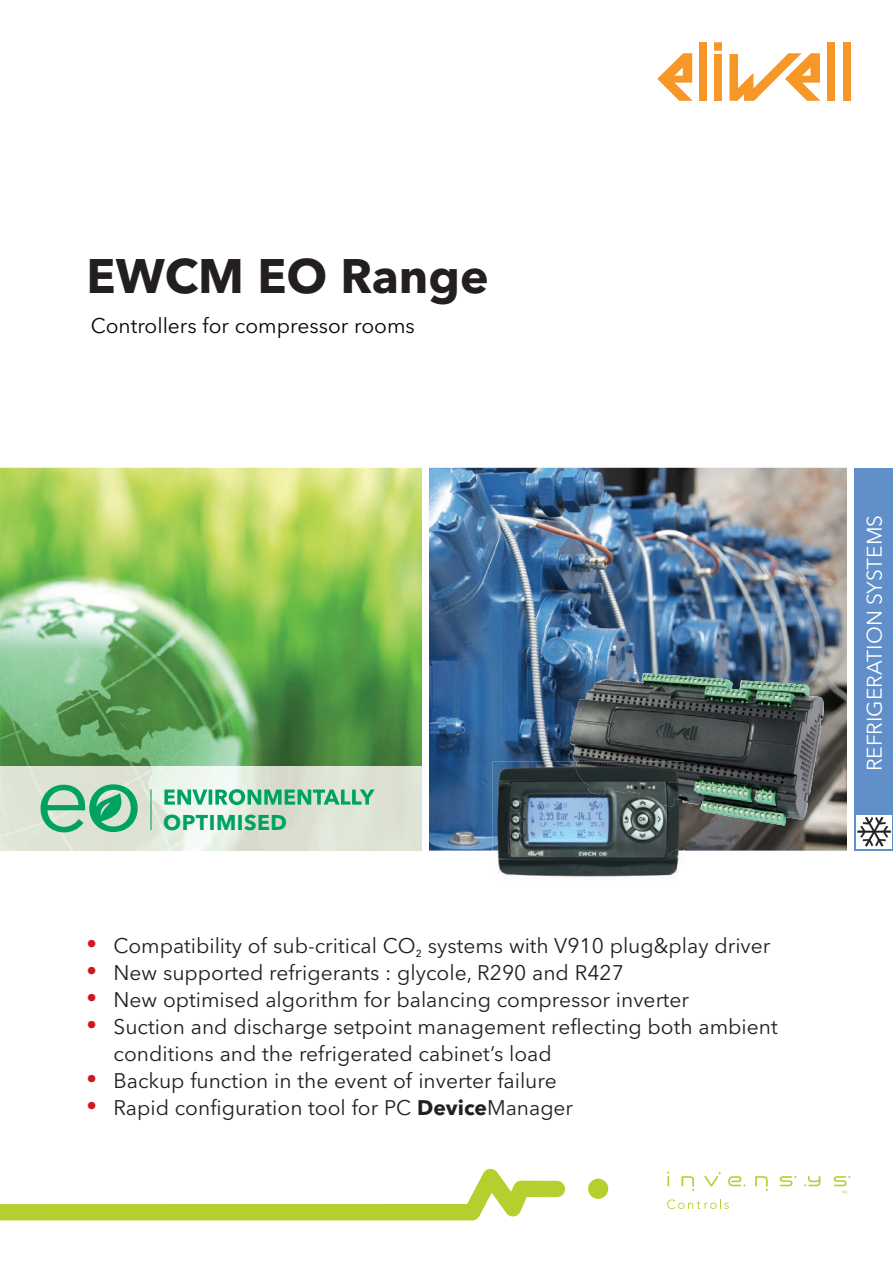
<style>
.page{position:relative;width:893px;height:1263px;background:#fff}
.page>*{position:absolute;margin:0;border:0;box-sizing:border-box;transform-origin:0 0}
.t1{font:700 48px "Avenir Next LT Pro";color:#231f20}
.t2{font:700 21.3px "Avenir Next LT Pro";letter-spacing:.025em;color:#00a261}
.t3{font:21px/27px "Avenir Next LT Pro";color:#231f20}
.t4{font:21px "Avenir Next LT Pro";color:#060604}
.t5{font:21px "Avenir Next LT Pro";color:#fff}
.s1{font-weight:700;color:#d2161e}
.s2{font-weight:700}
</style>
<div class="page">
<img style="left:587px;top:468px;width:260px;height:382px">
<img style="left:429px;top:468px;width:158px;height:382px">
<div style="left:699px;top:43px;width:8px;height:58px;background:#f79727"></div>
<svg style="left:714px;top:43px;width:8px;height:58px"></svg>
<div style="left:827px;top:43px;width:8px;height:58px;background:#f79727"></div>
<div style="left:842px;top:43px;width:8px;height:58px;background:#f79727"></div>
<svg style="left:657px;top:53px;width:36px;height:48px"></svg>
<svg style="left:729px;top:53px;width:91px;height:48px"></svg>
<img style="left:0;top:468px;width:422px;height:298px">
<div style="left:854px;top:468px;width:39px;height:382px;background:#618fca"></div>
<div style="left:856px;top:815px;width:36px;height:33px;background:#fff"></div>
<svg style="left:857px;top:817px;width:34px;height:30px"></svg>
<svg style="left:164px;top:789px;width:211px;height:16px"></svg>
<svg style="left:41px;top:784px;width:97px;height:48px"></svg>
<hr style="left:150px;top:789px;width:2px;height:41px;background:#00a261">
<img style="left:590px;top:673px;width:54px;height:17px">
<img style="left:493px;top:761px;width:191px;height:118px">
<img style="left:576px;top:761px;width:63px;height:34px">
<svg style="left:804px;top:1176px;width:16px;height:10px"></svg>
<svg style="left:780px;top:1176px;width:16px;height:10px"></svg>
<svg style="left:755px;top:1176px;width:13px;height:15px"></svg>
<svg style="left:728px;top:1176px;width:17px;height:10px"></svg>
<svg style="left:681px;top:1176px;width:13px;height:15px"></svg>
<svg style="left:667px;top:1171px;width:2px;height:15px"></svg>
<svg style="left:704px;top:1172px;width:17px;height:14px"></svg>
<svg style="left:834px;top:1176px;width:16px;height:17px"></svg>
<svg style="left:667px;top:1199px;width:62px;height:10px"></svg>
<svg style="left:0;top:1169px;width:608px;height:51px"></svg>
<h1 class="t1" style="left:87px;top:247px;width:404px">EWCM EO Range</h1>
<p class="t4" style="left:91px;top:313px;width:326px">Controllers for compressor rooms</p>
<p class="t2" style="left:163px;top:809px;width:126px">OPTIMISED</p>
<p class="t3" style="left:87px;top:932px;width:685px"><span class="s1">•</span> Compatibility of sub-critical CO<sub>2</sub> systems with V910 plug&amp;play driver</p>
<p class="t3" style="left:87px;top:959px;width:539px"><span class="s1">•</span> New supported refrigerants : glycole, R290 and R427</p>
<p class="t3" style="left:87px;top:986px;width:604px"><span class="s1">•</span> New optimised algorithm for balancing compressor inverter</p>
<p class="t3" style="left:114px;top:1013px;width:666px;text-indent:-27px"><span class="s1">•</span> Suction and discharge setpoint management reflecting both ambient conditions and the refrigerated cabinet’s load</p>
<p class="t3" style="left:87px;top:1067px;width:472px"><span class="s1">•</span> Backup function in the event of inverter failure</p>
<p class="t3" style="left:87px;top:1094px;width:488px"><span class="s1">•</span> Rapid configuration tool for PC <span class="s2">Device</span>Manager</p>
<p class="t5" style="left:862px;top:771px;width:258px;rotate:-90deg">REFRIGERATION SYSTEMS</p>
</div>
